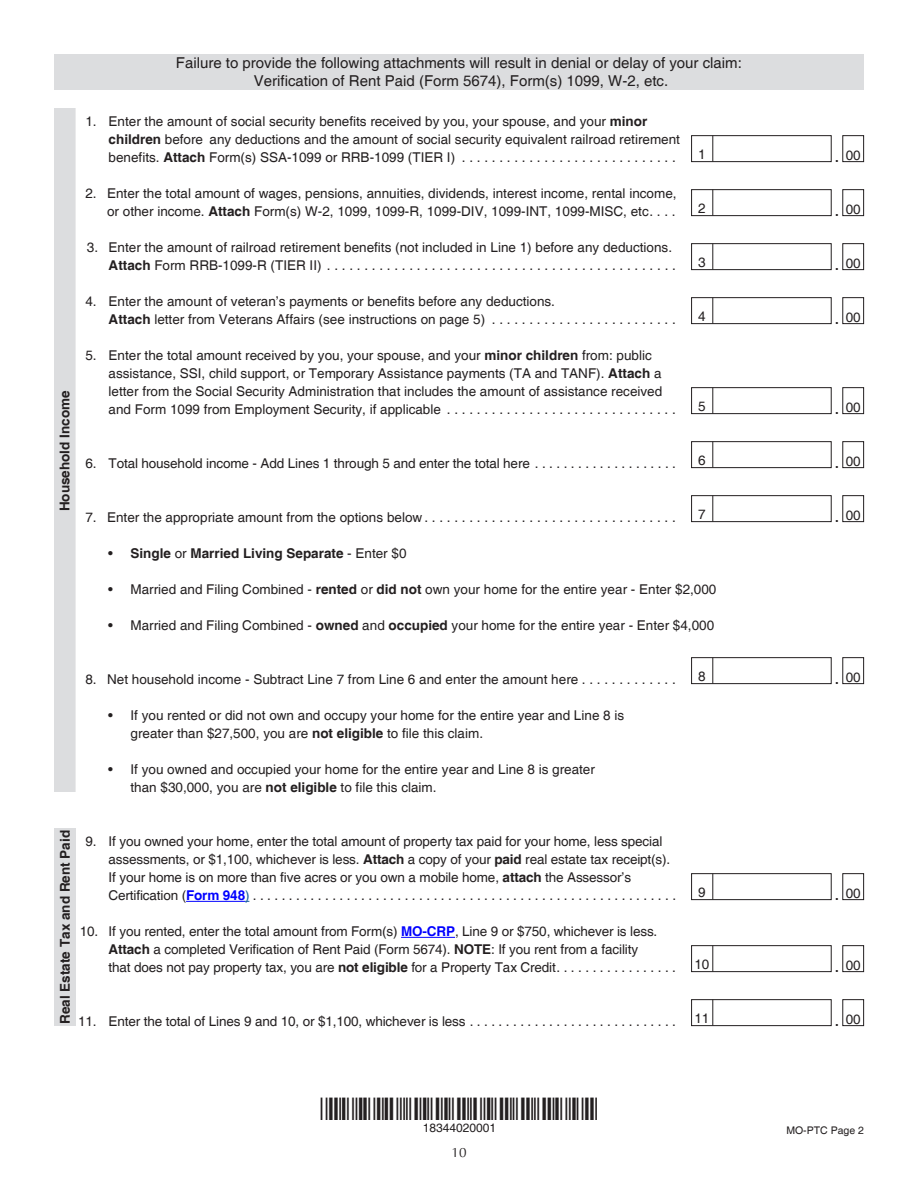
<style>
.page{position:relative;width:918px;height:1188px;background:#fff}
.page>*{position:absolute;margin:0;border:0;box-sizing:border-box;transform-origin:0 0}
.t1{font:25.5px "Code 39 Regular";color:#231f20}
.t2{font:18px "Helvetica";color:#231f20}
.NRS-Body{font:15px "Helvetica";color:#231f20}
.MOA-Body{font:13.5px/18px "Helvetica";color:#231f20}
.MOA-Body-2{font:700 13.5px "Helvetica";color:#231f20}
.BODY{font:700 13.5px "Helvetica";color:#231f20}
._1120-Body{font:13.5px "Helvetica";color:#231f20}
.t3{font:13.5px "Ottawa Plain";color:#231f20}
.t4{font:12px "Helvetica";color:#231f20}
.t5{font:10.5px "Helvetica";color:#231f20}
.s1{font-weight:700}
.s2{font-weight:400}
.s3{font-weight:700;color:#00f}
.s4{color:#175d9e}
</style>
<div class="page">
<div style="left:54px;top:828px;width:22px;height:198px;background:#dcdddf"></div>
<div style="left:691px;top:495px;width:141px;height:27px;border:1px solid #231f20"></div>
<div style="left:842px;top:495px;width:22px;height:27px;border:1px solid #231f20"></div>
<svg style="left:712px;top:496px;width:1px;height:26px"></svg>
<div style="left:691px;top:657px;width:141px;height:27px;border:1px solid #231f20"></div>
<div style="left:842px;top:657px;width:22px;height:27px;border:1px solid #231f20"></div>
<svg style="left:712px;top:658px;width:1px;height:26px"></svg>
<hr style="left:401px;top:937px;width:54px;height:1px;background:#00f">
<div style="left:691px;top:999px;width:141px;height:27px;border:1px solid #231f20"></div>
<div style="left:842px;top:999px;width:22px;height:27px;border:1px solid #231f20"></div>
<svg style="left:712px;top:1000px;width:1px;height:26px"></svg>
<div style="left:691px;top:945px;width:141px;height:27px;border:1px solid #231f20"></div>
<div style="left:842px;top:945px;width:22px;height:27px;border:1px solid #231f20"></div>
<svg style="left:712px;top:946px;width:1px;height:26px"></svg>
<div style="left:691px;top:873px;width:141px;height:27px;border:1px solid #231f20"></div>
<div style="left:842px;top:873px;width:22px;height:27px;border:1px solid #231f20"></div>
<svg style="left:712px;top:874px;width:1px;height:26px"></svg>
<hr style="left:186px;top:901px;width:59px;height:1px;background:#00f">
<div style="left:54px;top:54px;width:810px;height:18px;background:#dcdddf"></div>
<div style="left:54px;top:108px;width:22px;height:684px;background:#dcdddf;border:2px solid #dcdddf"></div>
<div style="left:691px;top:135px;width:141px;height:27px;border:1px solid #231f20"></div>
<div style="left:842px;top:135px;width:22px;height:27px;border:1px solid #231f20"></div>
<svg style="left:712px;top:136px;width:1px;height:26px"></svg>
<div style="left:691px;top:189px;width:141px;height:27px;border:1px solid #231f20"></div>
<div style="left:842px;top:189px;width:22px;height:27px;border:1px solid #231f20"></div>
<svg style="left:712px;top:190px;width:1px;height:26px"></svg>
<div style="left:691px;top:243px;width:141px;height:27px;border:1px solid #231f20"></div>
<div style="left:842px;top:243px;width:22px;height:27px;border:1px solid #231f20"></div>
<svg style="left:712px;top:244px;width:1px;height:26px"></svg>
<div style="left:691px;top:297px;width:141px;height:27px;border:1px solid #231f20"></div>
<div style="left:842px;top:297px;width:22px;height:27px;border:1px solid #231f20"></div>
<svg style="left:712px;top:298px;width:1px;height:26px"></svg>
<div style="left:691px;top:387px;width:141px;height:27px;border:1px solid #231f20"></div>
<div style="left:842px;top:387px;width:22px;height:27px;border:1px solid #231f20"></div>
<svg style="left:712px;top:388px;width:1px;height:26px"></svg>
<div style="left:691px;top:441px;width:141px;height:27px;border:1px solid #231f20"></div>
<div style="left:842px;top:441px;width:22px;height:27px;border:1px solid #231f20"></div>
<svg style="left:712px;top:442px;width:1px;height:26px"></svg>
<div style="left:54px;top:72px;width:810px;height:18px;background:#dcdddf"></div>
<p class="MOA-Body-2" style="left:56px;top:511px;width:122px;rotate:-90deg">Household Income</p>
<p class="NRS-Body" style="left:176px;top:55px;width:568px">Failure to provide the following attachments will result in denial or delay of your claim:</p>
<p class="NRS-Body" style="left:254px;top:73px;width:416px">Verification of Rent Paid (Form 5674), Form(s) 1099, W-2, etc.</p>
<p class="MOA-Body" style="left:109px;top:113px;width:573px;text-indent:-23px">1. Enter the amount of social security benefits received by you, your spouse, and your <span class="s1">minor children</span> before any deductions and the amount of social security equivalent railroad retirement benefits. <span class="s1">Attach</span> Form(s) SSA-1099 or RRB-1099 (TIER I) . . . . . . . . . . . . . . . . . . . . . . . . . . . . .</p>
<p class="MOA-Body" style="left:85px;top:185px;width:593px;text-align:right">2. Enter the total amount of wages, pensions, annuities, dividends, interest income, rental income, or other income. <span class="s1">Attach</span> Form(s) W-2, 1099, 1099-R, 1099-DIV, 1099-INT, 1099-MISC, etc . . . .</p>
<p class="MOA-Body" style="left:87px;top:239px;width:591px;text-align:right">3. Enter the amount of railroad retirement benefits (not included in Line 1) before any deductions.<br><span class="s1">Attach</span> Form RRB-1099-R (TIER II) . . . . . . . . . . . . . . . . . . . . . . . . . . . . . . . . . . . . . . . . . . . . . . .</p>
<p class="MOA-Body" style="left:85px;top:293px;width:471px">4. Enter the amount of veteran’s payments or benefits before any deductions.</p>
<p class="MOA-Body" style="left:109px;top:311px;width:569px"><span class="s1">Attach</span> letter from Veterans Affairs (see instructions on page 5) . . . . . . . . . . . . . . . . . . . . . . . . .</p>
<p class="MOA-Body" style="left:109px;top:347px;width:569px;text-indent:-23px">5. Enter the total amount received by you, your spouse, and your <span class="s1">minor children</span> from: public assistance, SSI, child support, or Temporary Assistance payments (TA and TANF). <span class="s1">Attach</span> a letter from the Social Security Administration that includes the amount of assistance received and Form 1099 from Employment Security, if applicable . . . . . . . . . . . . . . . . . . . . . . . . . . . . . . .</p>
<p class="MOA-Body" style="left:698px;top:146px;width:9px">1</p>
<p class="MOA-Body" style="left:698px;top:200px;width:9px">2</p>
<p class="MOA-Body" style="left:698px;top:254px;width:9px">3</p>
<p class="MOA-Body" style="left:698px;top:308px;width:9px">4</p>
<p class="MOA-Body" style="left:698px;top:398px;width:9px">5</p>
<p class="MOA-Body" style="left:86px;top:455px;width:592px">6. Total household income - Add Lines 1 through 5 and enter the total here . . . . . . . . . . . . . . . . . . . .</p>
<p class="MOA-Body" style="left:698px;top:452px;width:9px">6</p>
<p class="MOA-Body" style="left:698px;top:506px;width:9px">7</p>
<p class="MOA-Body" style="left:85px;top:509px;width:592px">7. Enter the appropriate amount from the options below . . . . . . . . . . . . . . . . . . . . . . . . . . . . . . . . . .</p>
<p class="MOA-Body-2" style="left:108px;top:545px;width:300px"><span class="s2">•</span> Single <span class="s2">or</span> Married Living Separate <span class="s2">- Enter $0</span></p>
<p class="MOA-Body" style="left:108px;top:581px;width:610px">• Married and Filing Combined - <span class="s1">rented</span> or <span class="s1">did not</span> own your home for the entire year - Enter $2,000</p>
<p class="MOA-Body" style="left:108px;top:617px;width:608px">• Married and Filing Combined - <span class="s1">owned</span> and <span class="s1">occupied</span> your home for the entire year - Enter $4,000</p>
<p class="MOA-Body" style="left:85px;top:671px;width:592px">8. Net household income - Subtract Line 7 from Line 6 and enter the amount here . . . . . . . . . . . . .</p>
<p class="MOA-Body" style="left:131px;top:707px;width:495px;text-indent:-23px">• If you rented or did not own and occupy your home for the entire year and Line 8 is greater than $27,500, you are <span class="s1">not eligible</span> to file this claim.</p>
<p class="MOA-Body" style="left:131px;top:761px;width:466px;text-indent:-23px">• If you owned and occupied your home for the entire year and Line 8 is greater than $30,000, you are <span class="s1">not eligible</span> to file this claim.</p>
<p class="BODY" style="left:57px;top:1024px;width:195px;rotate:-90deg">Real Estate Tax and Rent Paid</p>
<p class="MOA-Body" style="left:109px;top:833px;width:563px;text-indent:-23px">9. If you owned your home, enter the total amount of property tax paid for your home, less special assessments, or $1,100, whichever is less. <span class="s1">Attach</span> a copy of your <span class="s1">paid</span> real estate tax receipt(s).<br>If your home is on more than five acres or you own a mobile home, <span class="s1">attach</span> the Assessor’s</p>
<p class="MOA-Body" style="left:109px;top:887px;width:569px">Certification (<span class="s3">Form 948</span><span class="s4">)</span> . . . . . . . . . . . . . . . . . . . . . . . . . . . . . . . . . . . . . . . . . . . . . . . . . . . . . . . . . . .</p>
<p class="MOA-Body" style="left:109px;top:923px;width:569px;text-indent:-29px">10. If you rented, enter the total amount from Form(s) <span class="s3">MO-CRP</span>, Line 9 or $750, whichever is less.<br><span class="s1">Attach</span> a completed Verification of Rent Paid (Form 5674). <span class="s1">NOTE</span>: If you rent from a facility<br>that does not pay property tax, you are <span class="s1">not eligible</span> for a Property Tax Credit . . . . . . . . . . . . . . . . .</p>
<p class="MOA-Body" style="left:78px;top:1013px;width:599px">11. Enter the total of Lines 9 and 10, or $1,100, whichever is less . . . . . . . . . . . . . . . . . . . . . . . . . . . . .</p>
<p class="MOA-Body" style="left:698px;top:668px;width:9px">8</p>
<p class="MOA-Body" style="left:698px;top:884px;width:9px">9</p>
<p class="MOA-Body" style="left:694px;top:956px;width:17px">10</p>
<p class="MOA-Body" style="left:694px;top:1010px;width:17px">11</p>
<p class="t1" style="left:321px;top:1097px;width:279px">*18344020001*</p>
<p class="t4" style="left:423px;top:1121px;width:75px">18344020001</p>
<p class="t3" style="left:451px;top:1145px;width:17px">10</p>
<p class="t2" style="left:834px;top:145px;width:3px">.</p>
<p class="_1120-Body" style="left:846px;top:147px;width:17px">00</p>
<p class="t2" style="left:834px;top:199px;width:3px">.</p>
<p class="_1120-Body" style="left:846px;top:201px;width:17px">00</p>
<p class="t2" style="left:834px;top:253px;width:3px">.</p>
<p class="_1120-Body" style="left:846px;top:255px;width:17px">00</p>
<p class="t2" style="left:834px;top:307px;width:3px">.</p>
<p class="_1120-Body" style="left:846px;top:309px;width:17px">00</p>
<p class="t2" style="left:834px;top:397px;width:3px">.</p>
<p class="_1120-Body" style="left:846px;top:399px;width:17px">00</p>
<p class="t2" style="left:834px;top:451px;width:3px">.</p>
<p class="_1120-Body" style="left:846px;top:453px;width:17px">00</p>
<p class="t2" style="left:834px;top:505px;width:3px">.</p>
<p class="_1120-Body" style="left:846px;top:507px;width:17px">00</p>
<p class="t2" style="left:834px;top:667px;width:3px">.</p>
<p class="_1120-Body" style="left:846px;top:669px;width:17px">00</p>
<p class="t2" style="left:834px;top:883px;width:3px">.</p>
<p class="_1120-Body" style="left:846px;top:885px;width:17px">00</p>
<p class="t2" style="left:834px;top:955px;width:3px">.</p>
<p class="_1120-Body" style="left:846px;top:957px;width:17px">00</p>
<p class="t2" style="left:834px;top:1009px;width:3px">.</p>
<p class="_1120-Body" style="left:846px;top:1011px;width:17px">00</p>
<p class="t5" style="left:786px;top:1124px;width:79px">MO-PTC Page 2</p>
</div>
